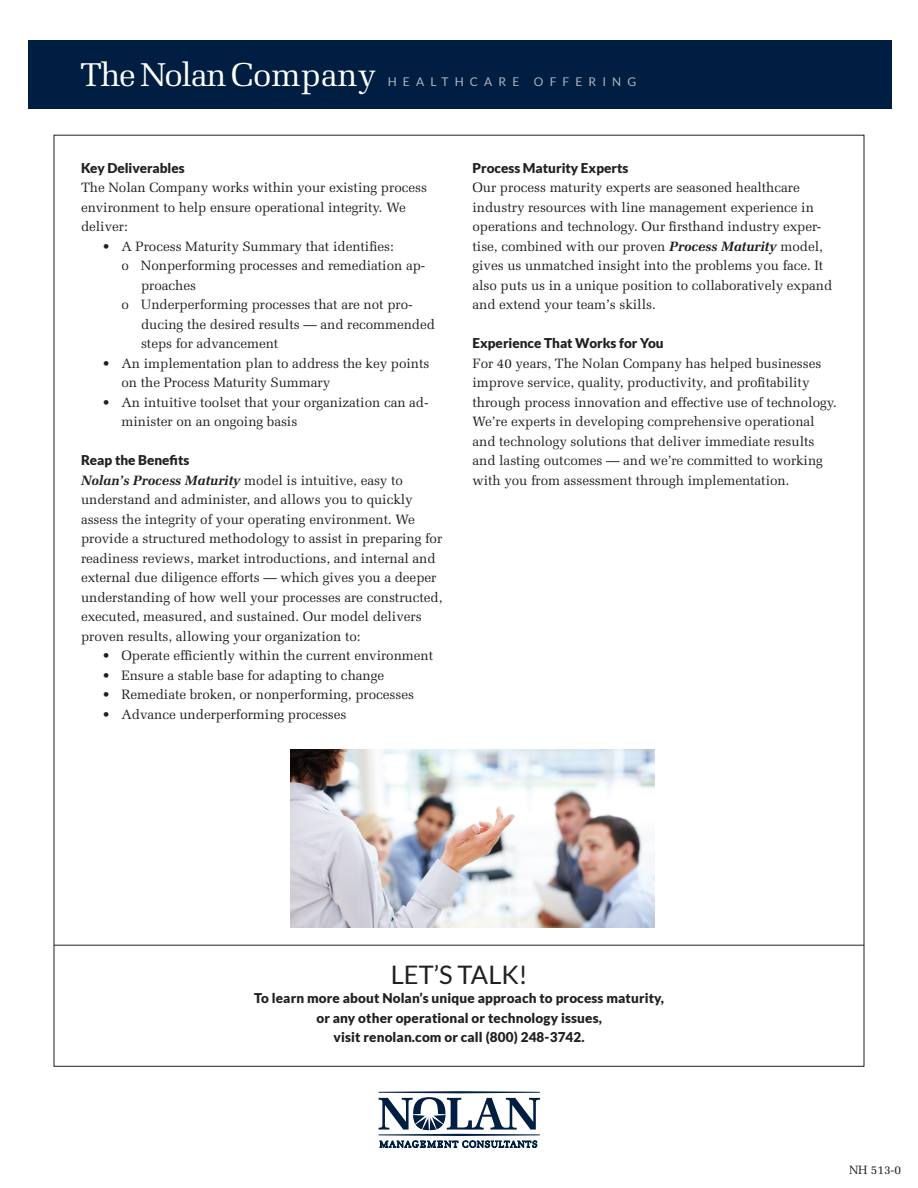
<style>
.page{position:relative;width:918px;height:1188px;background:#fff}
.page>*{position:absolute;margin:0;border:0;box-sizing:border-box;transform-origin:0 0}
.t1{font:33px "Melior";letter-spacing:-.015em;color:#fff}
.t2{font:25.5px "Lato";color:#231f20}
.t3{font:13.5px/19.5px "Melior";letter-spacing:-.005em;color:#231f20}
.t4{font:900 13.5px "Lato";letter-spacing:.01em;color:#231f20}
.t5{font:12px "Lato";letter-spacing:.51em;color:#afb4c2}
.t6{font:12px "Melior";color:#231f20}
.s1{font-weight:700;font-style:italic}
</style>
<div class="page">
<svg style="left:379px;top:1091px;width:161px;height:57px"></svg>
<div style="left:28px;top:41px;width:864px;height:68px;background:#001e41"></div>
<hr style="left:54px;top:945px;width:810px;height:1px;background:#231f20">
<img style="left:290px;top:750px;width:365px;height:177px">
<p class="t1" style="left:80px;top:55px;width:298px">The Nolan Company</p>
<p class="t5" style="left:388px;top:75px;width:250px">HEALTHCARE OFFERING</p>
<p class="t4" style="left:81px;top:160px;width:105px">Key Deliverables</p>
<p class="t3" style="left:81px;top:178px;width:348px">The Nolan Company works within your existing process environment to help ensure operational integrity. We deliver:</p>
<p class="t3" style="left:102px;top:237px;width:293px">• A Process Maturity Summary that identifies:</p>
<p class="t3" style="left:141px;top:256px;width:286px;text-indent:-20px">o Nonperforming processes and remediation ap&shy;proaches</p>
<p class="t3" style="left:141px;top:295px;width:296px;text-indent:-20px">o Underperforming processes that are not pro&shy;ducing the desired results — and recommended steps for advancement</p>
<p class="t3" style="left:122px;top:354px;width:310px;text-indent:-19px">• An implementation plan to address the key points on the Process Maturity Summary</p>
<p class="t3" style="left:122px;top:393px;width:309px;text-indent:-19px">• An intuitive toolset that your organization can ad&shy;minister on an ongoing basis</p>
<p class="t4" style="left:81px;top:453px;width:110px">Reap the Benefits</p>
<p class="t3" style="left:81px;top:471px;width:363px"><span class="s1">Nolan’s Process Maturity</span> model is intuitive, easy to understand and administer, and allows you to quickly assess the integrity of your operating environment. We provide a structured methodology to assist in preparing for readiness reviews, market introductions, and internal and external due diligence efforts — which gives you a deeper understanding of how well your processes are constructed, executed, measured, and sustained. Our model delivers proven results, allowing your organization to:</p>
<p class="t3" style="left:102px;top:646px;width:333px">• Operate efficiently within the current environment</p>
<p class="t3" style="left:102px;top:666px;width:284px">• Ensure a stable base for adapting to change</p>
<p class="t3" style="left:102px;top:685px;width:314px">• Remediate broken, or nonperforming, processes</p>
<p class="t3" style="left:102px;top:705px;width:246px">• Advance underperforming processes</p>
<p class="t4" style="left:472px;top:160px;width:157px">Process Maturity Experts</p>
<p class="t3" style="left:472px;top:178px;width:361px">Our process maturity experts are seasoned healthcare industry resources with line management experience in operations and technology. Our firsthand industry exper&shy;tise, combined with our proven <span class="s1">Process Maturity</span> model, gives us unmatched insight into the problems you face. It also puts us in a unique position to collaboratively expand and extend your team’s skills.</p>
<p class="t4" style="left:472px;top:336px;width:193px">Experience That Works for You</p>
<p class="t3" style="left:472px;top:354px;width:366px">For 40 years, The Nolan Company has helped businesses improve service, quality, productivity, and profitability through process innovation and effective use of technology.<br>We’re experts in developing comprehensive operational and technology solutions that deliver immediate results and lasting outcomes — and we’re committed to working with you from assessment through implementation.</p>
<p class="t2" style="left:391px;top:960px;width:138px">LET’S TALK!</p>
<p class="t4" style="left:254px;top:991px;width:411px">To learn more about Nolan’s unique approach to process maturity,</p>
<p class="t4" style="left:316px;top:1010px;width:287px">or any other operational or technology issues,</p>
<p class="t4" style="left:334px;top:1030px;width:253px">visit renolan.com or call (800) 248-3742.</p>
<p class="t6" style="left:849px;top:1162px;width:54px">NH 513-0</p>
</div>
